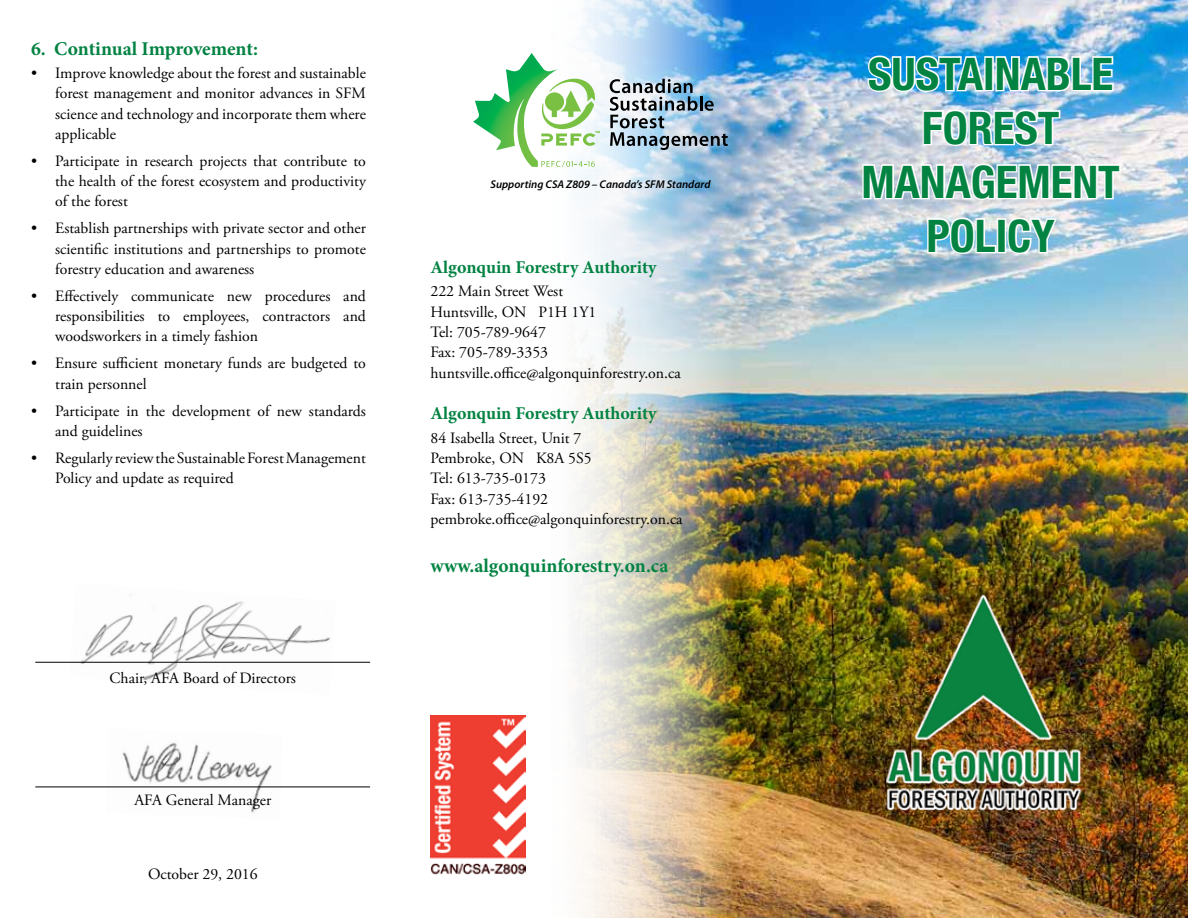
<style>
.page{position:relative;width:1188px;height:918px;background:#fff}
.page>*{position:absolute;margin:0;border:0;box-sizing:border-box;transform-origin:0 0}
.t1{font:700 condensed 45px/54px "Helvetica Neue";color:#028342;text-align:center}
.t2{font:700 19.5px "Minion Pro";letter-spacing:-.005em;color:#028342}
.t3{font:700 18px "Minion Pro";letter-spacing:-.005em;color:#028342}
.t4{font:15.75px/20.2px "Adobe Garamond Pro";color:#000}
.t5{font:italic 600 11.25px "Myriad Pro";color:#000}
</style>
<div class="page">
<img style="left:430px;top:0;width:758px;height:918px">
<img style="left:858px;top:584px;width:229px;height:237px">
<img style="left:610px;top:79px;width:118px;height:71px">
<svg style="left:473px;top:53px;width:127px;height:114px"></svg>
<img style="left:866px;top:54px;width:121px;height:39px">
<div style="left:984px;top:56px;width:10px;height:35px;border:3px solid #fff"></div>
<img style="left:994px;top:55px;width:121px;height:38px">
<img style="left:861px;top:108px;width:261px;height:486px">
<hr style="left:35px;top:662px;width:335px;height:1px;background:#000">
<hr style="left:35px;top:787px;width:335px;height:1px;background:#000">
<img style="left:69px;top:594px;width:267px;height:87px">
<img style="left:106px;top:742px;width:177px;height:71px">
<img style="left:431px;top:716px;width:94px;height:161px">
<p class="t2" style="left:31px;top:35px;width:228px">6. Continual Improvement:</p>
<p class="t4" style="left:55px;top:64px;width:312px;text-align:justify;text-indent:-24px">• Improve knowledge about the forest and sustainable forest management and monitor advances in SFM science and technology and incorporate them where applicable</p>
<p class="t4" style="left:55px;top:151px;width:312px;text-align:justify;text-indent:-24px">• Participate in research projects that contribute to the health of the forest ecosystem and productivity of the forest</p>
<p class="t4" style="left:55px;top:219px;width:312px;text-align:justify;text-indent:-24px">• Establish partnerships with private sector and other scientific institutions and partnerships to promote forestry education and awareness</p>
<p class="t4" style="left:55px;top:286px;width:312px;text-align:justify;text-indent:-24px">• Effectively communicate new procedures and responsibilities to employees, contractors and woodsworkers in a timely fashion</p>
<p class="t4" style="left:55px;top:354px;width:312px;text-indent:-24px">• Ensure sufficient monetary funds are budgeted to train personnel</p>
<p class="t4" style="left:55px;top:401px;width:312px;text-indent:-24px">• Participate in the development of new standards and guidelines</p>
<p class="t4" style="left:55px;top:448px;width:312px;text-indent:-24px">• Regularly reviewthe SustainableForestManagement<br>Policy and update as required</p>
<p class="t4" style="left:110px;top:669px;width:188px">Chair, AFA Board of Directors</p>
<p class="t4" style="left:134px;top:790px;width:138px">AFA General Manager</p>
<p class="t4" style="left:148px;top:864px;width:111px">October 29, 2016</p>
<p class="t5" style="left:491px;top:177px;width:221px">Supporting CSA Z809 – Canada’s SFM Standard</p>
<p class="t3" style="left:431px;top:255px;width:227px">Algonquin Forestry Authority</p>
<p class="t4" style="left:431px;top:282px;width:252px">222 Main Street West<br>Huntsville, ON P1H 1Y1<br>Tel: 705-789-9647<br>Fax: 705-789-3353 huntsville.office@algonquinforestry.on.ca</p>
<p class="t3" style="left:431px;top:401px;width:227px">Algonquin Forestry Authority</p>
<p class="t4" style="left:431px;top:428px;width:254px">84 Isabella Street, Unit 7<br>Pembroke, ON K8A 5S5<br>Tel: 613-735-0173<br>Fax: 613-735-4192 pembroke.office@algonquinforestry.on.ca</p>
<p class="t2" style="left:431px;top:552px;width:239px">www.algonquinforestry.on.ca</p>
<h1 class="t1" style="left:862px;top:46px;width:260px">SUSTAINABLE<br>FOREST<br>MANAGEMENT<br>POLICY</h1>
</div>
